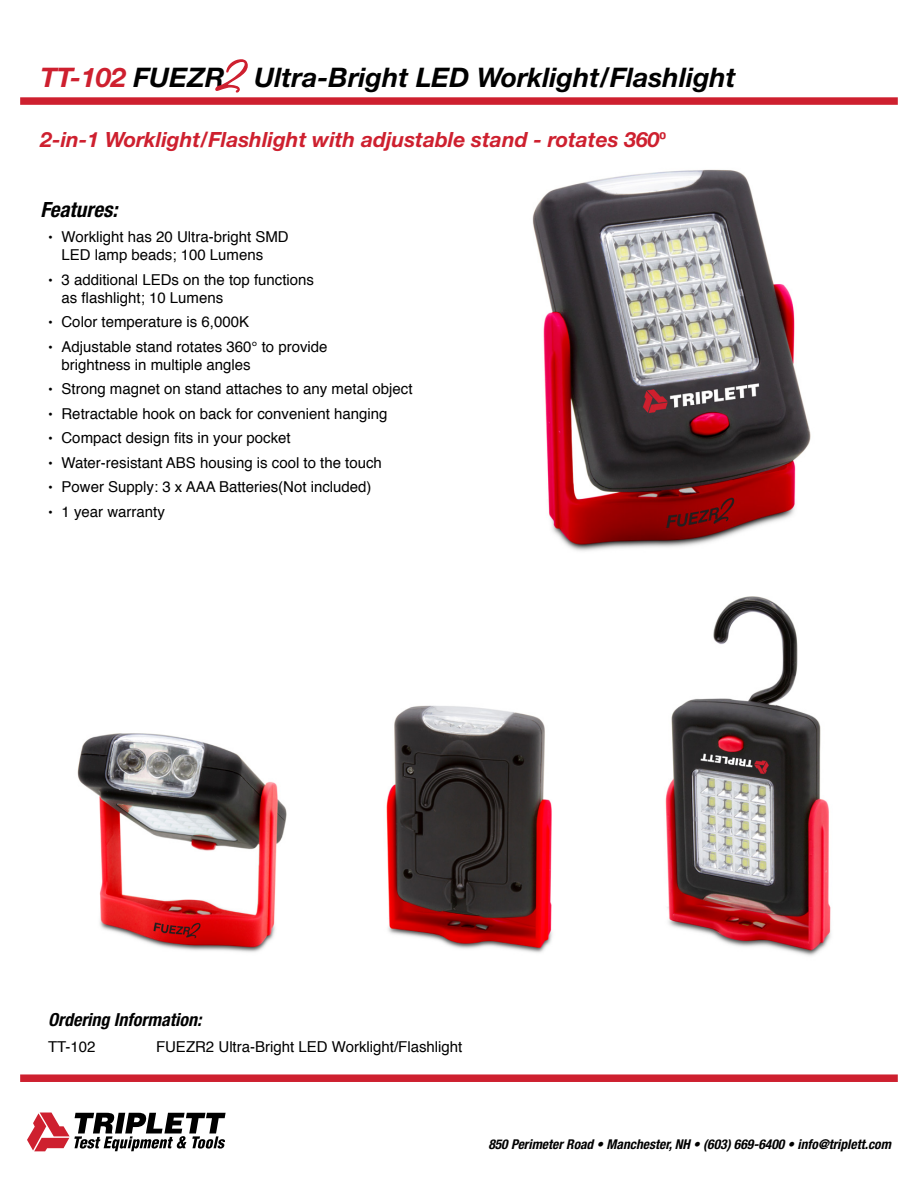
<style>
.page{position:relative;width:918px;height:1188px;background:#fff}
.page>*{position:absolute;margin:0;border:0;box-sizing:border-box;transform-origin:0 0}
.t1{font:italic 700 27px "Helvetica Neue";color:#000}
.t2{font:italic 700 21px "Helvetica Neue";color:#ce202f}
.t3{font:italic 700 condensed 21px "Helvetica Neue LT Std";color:#000}
.t4{font:italic 700 condensed 18px "Helvetica Neue LT Std";color:#000}
.t5{font:15px/18px "Helvetica";color:#000}
.t6{font:italic 700 condensed 13.5px "Helvetica Neue LT Std";color:#000}
.s1{color:#ce202f}
.s2{font-family:"Helvetica Neue LT Std";font-weight:500;font-style:normal;font-stretch:condensed}
.s3{font-size:13.5px}
</style>
<div class="page">
<img style="left:532px;top:169px;width:279px;height:382px">
<div style="left:20px;top:97px;width:878px;height:8px;background:#ce202f"></div>
<div style="left:20px;top:1074px;width:878px;height:8px;background:#ce202f"></div>
<svg style="left:27px;top:1113px;width:199px;height:38px"></svg>
<svg style="left:215px;top:59px;width:33px;height:34px"></svg>
<img style="left:77px;top:733px;width:210px;height:219px">
<img style="left:386px;top:705px;width:167px;height:248px">
<img style="left:665px;top:596px;width:166px;height:360px">
<h1 class="t1" style="left:40px;top:56px;width:697px"><span class="s1">TT-102</span> FUEZR Ultra-Bright LED Worklight/Flashlight</h1>
<h2 class="t2" style="left:40px;top:123px;width:627px">2-in-1 Worklight/Flashlight with adjustable stand - rotates 360<span class="s2">º</span></h2>
<h2 class="t3" style="left:40px;top:197px;width:78px">Features:</h2>
<p class="t5" style="left:61px;top:228px;width:229px;text-indent:-13px"><span class="s3">•</span> Worklight has 20 Ultra-bright SMD<br>LED lamp beads; 100 Lumens</p>
<p class="t5" style="left:61px;top:271px;width:254px;text-indent:-13px"><span class="s3">•</span> 3 additional LEDs on the top functions as flashlight; 10 Lumens</p>
<p class="t5" style="left:48px;top:313px;width:203px"><span class="s3">•</span> Color temperature is 6,000K</p>
<p class="t5" style="left:61px;top:338px;width:268px;text-indent:-13px"><span class="s3">•</span> Adjustable stand rotates 360° to provide brightness in multiple angles</p>
<p class="t5" style="left:48px;top:380px;width:366px"><span class="s3">•</span> Strong magnet on stand attaches to any metal object</p>
<p class="t5" style="left:48px;top:405px;width:341px"><span class="s3">•</span> Retractable hook on back for convenient hanging</p>
<p class="t5" style="left:48px;top:429px;width:244px"><span class="s3">•</span> Compact design fits in your pocket</p>
<p class="t5" style="left:48px;top:454px;width:335px"><span class="s3">•</span> Water-resistant ABS housing is cool to the touch</p>
<p class="t5" style="left:48px;top:478px;width:325px"><span class="s3">•</span> Power Supply: 3 x AAA Batteries(Not included)</p>
<p class="t5" style="left:48px;top:503px;width:118px"><span class="s3">•</span> 1 year warranty</p>
<p class="t4" style="left:48px;top:1009px;width:155px">Ordering Information:</p>
<p class="t5" style="left:48px;top:1038px;width:49px">TT-102</p>
<p class="t5" style="left:156px;top:1038px;width:308px">FUEZR2 Ultra-Bright LED Worklight/Flashlight</p>
<p class="t6" style="left:488px;top:1136px;width:404px">850 Perimeter Road • Manchester, NH • (603) 669-6400 • info@triplett.com</p>
</div>
